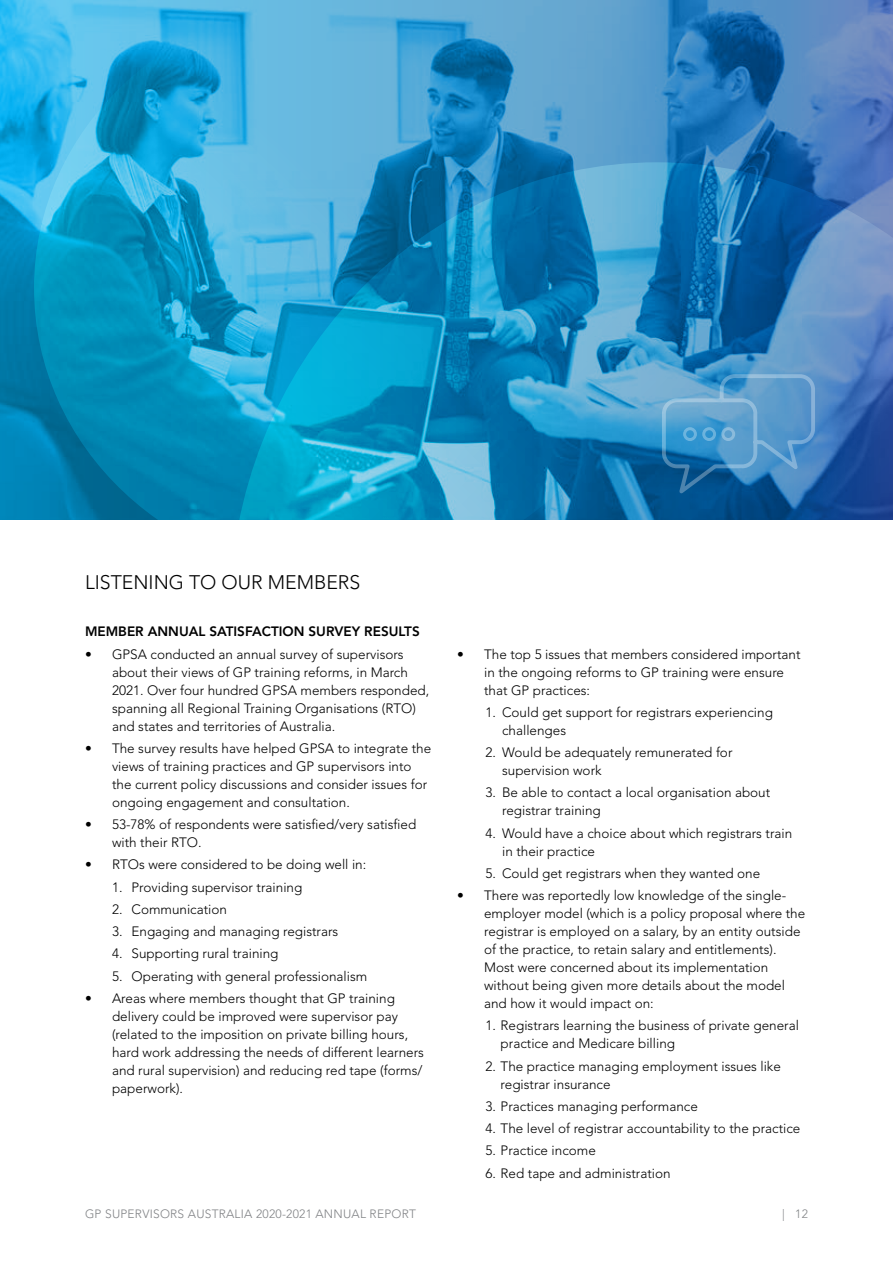
<style>
.page{position:relative;width:893px;height:1263px;background:#fff}
.page>*{position:absolute;margin:0;border:0;box-sizing:border-box;transform-origin:0 0}
.t1{font:300 19.5px "Avenir LT Std";color:#000}
.t2{font:300 13.5px/18px "Avenir LT Std";color:#000}
.t3{font:800 13.5px "Avenir LT Std";color:#000}
.t4{font:300 12px "Avenir LT Std";letter-spacing:.02em;color:#808285}
</style>
<div class="page">
<img style="left:0;top:0;width:893px;height:519px">
<svg style="left:34px;top:0;width:613px;height:577px;background:#2a9dca"></svg>
<svg style="left:230px;top:162px;width:663px;height:415px;background:#469ac6"></svg>
<svg style="left:660px;top:373px;width:156px;height:122px;background:#4a8fc1"></svg>
<div style="left:683px;top:427px;width:14px;height:14px;border:3px solid #fff;border-radius:50%"></div>
<div style="left:702px;top:427px;width:14px;height:14px;border:3px solid #fff;border-radius:50%"></div>
<div style="left:721px;top:427px;width:14px;height:14px;border:3px solid #fff;border-radius:50%"></div>
<h1 class="t1" style="left:85px;top:571px;width:277px">LISTENING TO OUR MEMBERS</h1>
<p class="t3" style="left:85px;top:624px;width:336px">MEMBER ANNUAL SATISFACTION SURVEY RESULTS</p>
<p class="t2" style="left:112px;top:645px;width:319px;text-indent:-27px">• GPSA conducted an annual survey of supervisors about their views of GP training reforms, in March 2021. Over four hundred GPSA members responded, spanning all Regional Training Organisations (RTO) and states and territories of Australia.</p>
<p class="t2" style="left:112px;top:739px;width:321px;text-indent:-27px">• The survey results have helped GPSA to integrate the views of training practices and GP supervisors into the current policy discussions and consider issues for ongoing engagement and consultation.</p>
<p class="t2" style="left:112px;top:815px;width:306px;text-indent:-27px">• 53-78% of respondents were satisfied/very satisfied with their RTO.</p>
<p class="t2" style="left:85px;top:856px;width:283px">• RTOs were considered to be doing well in:</p>
<p class="t2" style="left:112px;top:878px;width:192px">1. Providing supervisor training</p>
<p class="t2" style="left:112px;top:900px;width:117px">2. Communication</p>
<p class="t2" style="left:112px;top:922px;width:228px">3. Engaging and managing registrars</p>
<p class="t2" style="left:112px;top:945px;width:168px">4. Supporting rural training</p>
<p class="t2" style="left:112px;top:967px;width:257px">5. Operating with general professionalism</p>
<p class="t2" style="left:112px;top:989px;width:313px;text-indent:-27px">• Areas where members thought that GP training delivery could be improved were supervisor pay (related to the imposition on private billing hours, hard work addressing the needs of different learners and rural supervision) and reducing red tape (forms/ paperwork).</p>
<p class="t2" style="left:484px;top:645px;width:318px;text-indent:-27px">• The top 5 issues that members considered important in the ongoing reforms to GP training were ensure that GP practices:</p>
<p class="t2" style="left:502px;top:703px;width:272px;text-indent:-16px">1. Could get support for registrars experiencing challenges</p>
<p class="t2" style="left:502px;top:743px;width:232px;text-indent:-16px">2. Would be adequately remunerated for supervision work</p>
<p class="t2" style="left:502px;top:784px;width:270px;text-indent:-16px">3. Be able to contact a local organisation about registrar training</p>
<p class="t2" style="left:502px;top:824px;width:292px;text-indent:-16px">4. Would have a choice about which registrars train in their practice</p>
<p class="t2" style="left:486px;top:864px;width:276px">5. Could get registrars when they wanted one</p>
<p class="t2" style="left:484px;top:886px;width:323px;text-indent:-27px">• There was reportedly low knowledge of the single&shy;employer model (which is a policy proposal where the registrar is employed on a salary, by an entity outside of the practice, to retain salary and entitlements).<br>Most were concerned about its implementation without being given more details about the model and how it would impact on:</p>
<p class="t2" style="left:501px;top:1017px;width:300px;text-indent:-15px">1. Registrars learning the business of private general practice and Medicare billing</p>
<p class="t2" style="left:501px;top:1057px;width:282px;text-indent:-15px">2. The practice managing employment issues like registrar insurance</p>
<p class="t2" style="left:486px;top:1097px;width:214px">3. Practices managing performance</p>
<p class="t2" style="left:486px;top:1119px;width:316px">4. The level of registrar accountability to the practice</p>
<p class="t2" style="left:486px;top:1142px;width:112px">5. Practice income</p>
<p class="t2" style="left:486px;top:1164px;width:187px">6. Red tape and administration</p>
<p class="t4" style="left:85px;top:1207px;width:332px">GP SUPERVISORS AUSTRALIA 2020-2021 ANNUAL REPORT</p>
<p class="t4" style="left:782px;top:1207px;width:27px">| 12</p>
</div>
